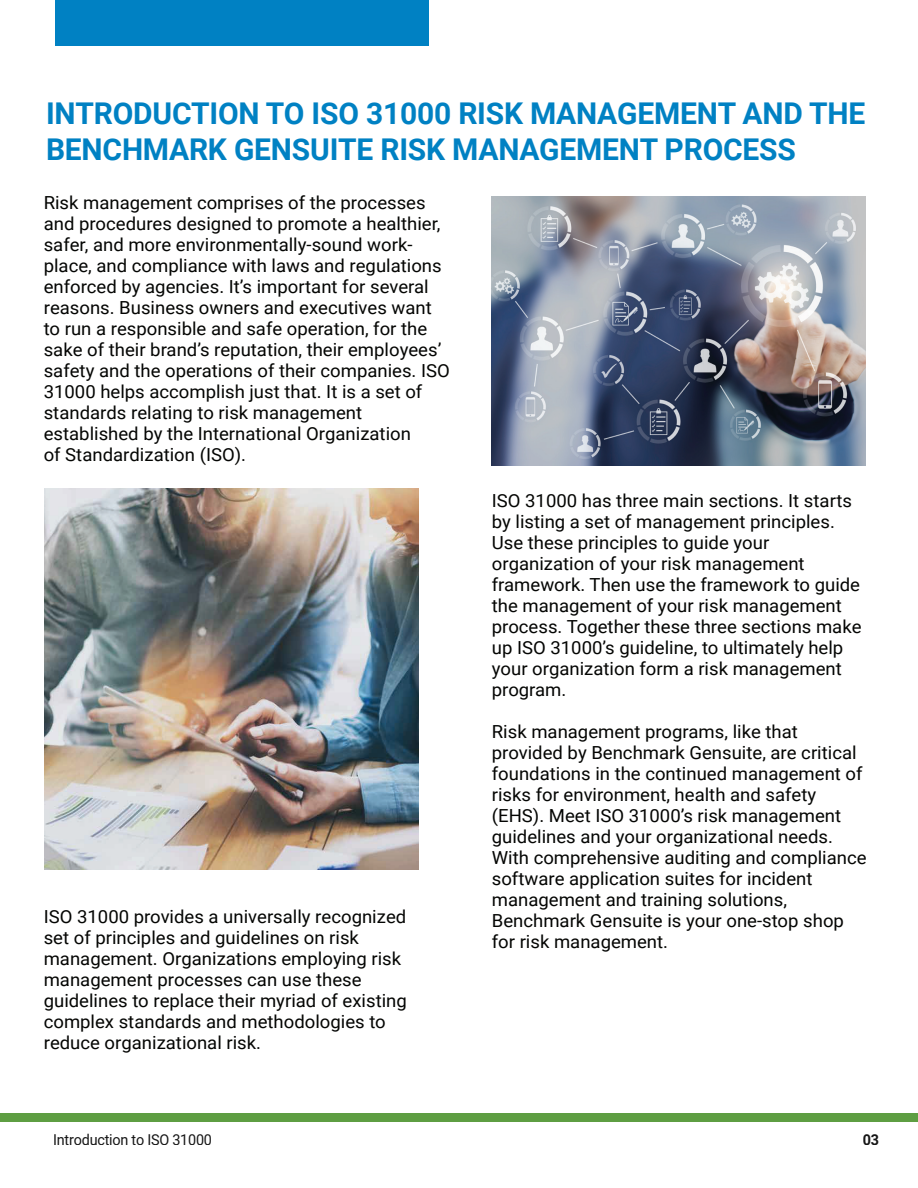
<style>
.page{position:relative;width:918px;height:1188px;background:#fff}
.page>*{position:absolute;margin:0;border:0;box-sizing:border-box;transform-origin:0 0}
.t1{font:700 30px/36px "Roboto";letter-spacing:-.005em;color:#0081c3}
.t2{font:18px/21px "Roboto";color:#040503}
.t3{font:15px "Roboto";letter-spacing:-.015em;color:#161616;scale:.96 1}
.t4{font:700 15px "Roboto";color:#161616;scale:.96 1}
</style>
<div class="page">
<div style="left:55px;top:0;width:374px;height:46px;background:#0081c3"></div>
<div style="left:0;top:1114px;width:918px;height:8px;background:#5e9e42"></div>
<img style="left:44px;top:488px;width:374px;height:381px">
<img style="left:492px;top:196px;width:374px;height:269px">
<h1 class="t1" style="left:46px;top:94px;width:821px">INTRODUCTION TO ISO 31000 RISK MANAGEMENT AND THE<br>BENCHMARK GENSUITE RISK MANAGEMENT PROCESS</h1>
<p class="t2" style="left:44px;top:192px;width:408px">Risk management comprises of the processes and procedures designed to promote a healthier, safer, and more environmentally-sound work&shy;place, and compliance with laws and regulations enforced by agencies. It’s important for several reasons. Business owners and executives want to run a responsible and safe operation, for the sake of their brand’s reputation, their employees’ safety and the operations of their companies. ISO 31000 helps accomplish just that. It is a set of standards relating to risk management established by the International Organization<br>of Standardization (ISO).</p>
<p class="t2" style="left:44px;top:906px;width:365px">ISO 31000 provides a universally recognized set of principles and guidelines on risk management. Organizations employing risk management processes can use these guidelines to replace their myriad of existing complex standards and methodologies to reduce organizational risk.</p>
<p class="t2" style="left:492px;top:489px;width:371px">ISO 31000 has three main sections. It starts by listing a set of management principles.<br>Use these principles to guide your organization of your risk management framework. Then use the framework to guide the management of your risk management process. Together these three sections make up ISO 31000’s guideline, to ultimately help your organization form a risk management program.</p>
<p class="t2" style="left:492px;top:720px;width:376px">Risk management programs, like that provided by Benchmark Gensuite, are critical foundations in the continued management of risks for environment, health and safety (EHS). Meet ISO 31000’s risk management guidelines and your organizational needs.<br>With comprehensive auditing and compliance software application suites for incident management and training solutions, Benchmark Gensuite is your one-stop shop for risk management.</p>
<p class="t3" style="left:53px;top:1129px;width:167px">Introduction to ISO 31000</p>
<p class="t4" style="left:863px;top:1129px;width:18px">03</p>
</div>
